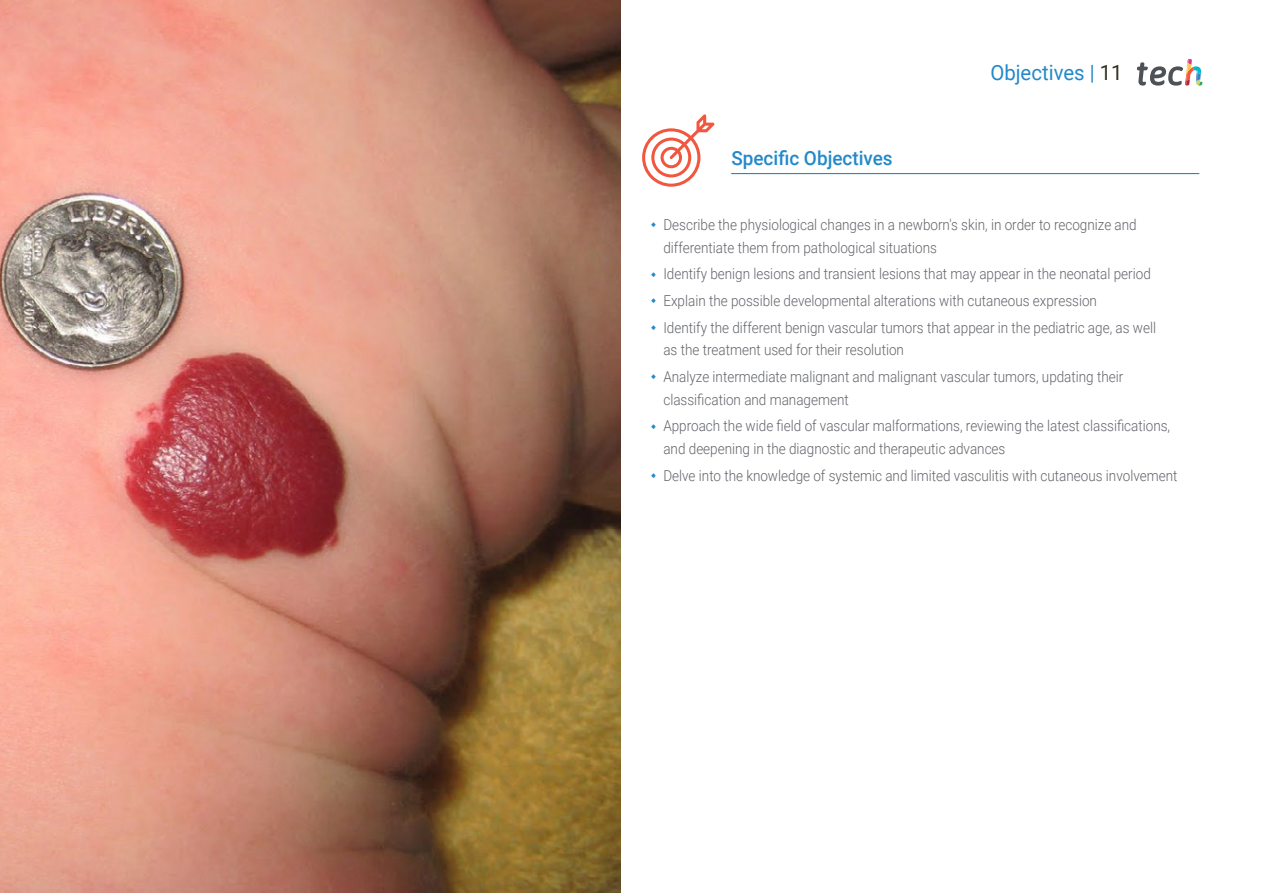
<style>
.page{position:relative;width:1263px;height:893px;background:#fff}
.page>*{position:absolute;margin:0;border:0;box-sizing:border-box;transform-origin:0 0}
.t1{font:21px "Roboto";color:#2289ca}
.t2{font:500 19.5px "Roboto";color:#2289ca}
.t3{font:300 15px/26.7px "Roboto";color:#61646a;scale:.9 1}
.s1{color:#2289cb}
.s2{color:#312e20}
</style>
<div class="page">
<img style="left:0;top:0;width:621px;height:893px">
<svg style="left:1137px;top:59px;width:65px;height:27px"></svg>
<svg style="left:642px;top:114px;width:72px;height:73px"></svg>
<hr style="left:731px;top:173px;width:468px;height:1px;background:#2289ca">
<h2 class="t2" style="left:731px;top:145px;width:163px">Specific Objectives</h2>
<h1 class="t1" style="left:990px;top:57px;width:134px">Objectives <span class="s1">|</span> <span class="s2">11</span></h1>
<p class="t3" style="left:663px;top:213px;width:527px;line-height:22.5px">Describe the physiological changes in a newborn's skin, in order to recognize and differentiate them from pathological situations</p>
<p class="t3" style="left:663px;top:260px;width:549px">Identify benign lesions and transient lesions that may appear in the neonatal period<br>Explain the possible developmental alterations with cutaneous expression<br>Identify the different benign vascular tumors that appear in the pediatric age, as well</p>
<p class="t3" style="left:663px;top:336px;width:513px">as the treatment used for their resolution<br>Analyze intermediate malignant and malignant vascular tumors, updating their</p>
<p class="t3" style="left:663px;top:385px;width:565px">classification and management<br>Approach the wide field of vascular malformations, reviewing the latest classifications,</p>
<p class="t3" style="left:663px;top:435px;width:573px">and deepening in the diagnostic and therapeutic advances<br>Delve into the knowledge of systemic and limited vasculitis with cutaneous involvement</p>
</div>
